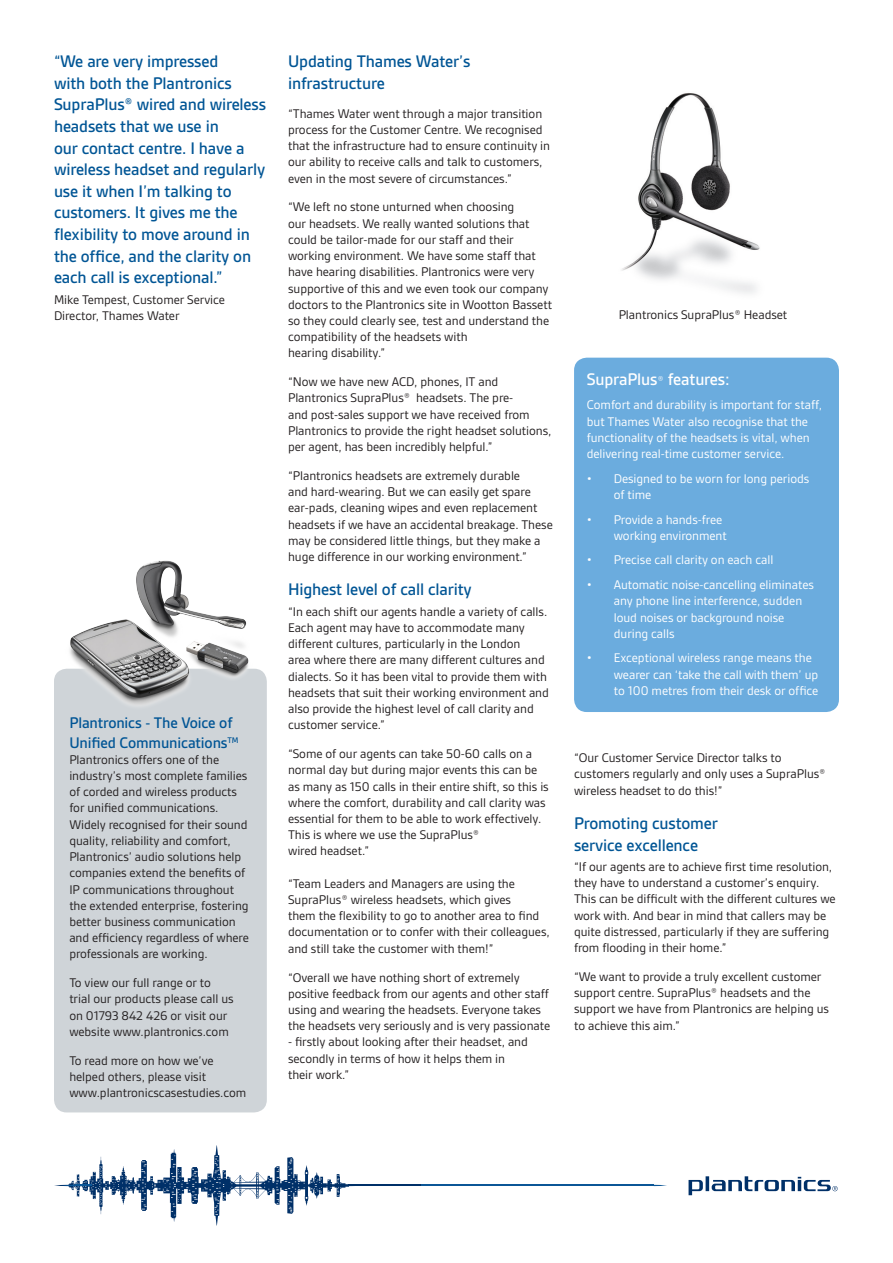
<style>
.page{position:relative;width:893px;height:1263px;background:#fff}
.page>*{position:absolute;margin:0;border:0;box-sizing:border-box;transform-origin:0 0}
.sub_heading_blue{font:500 18px/21.6px "Gesta";letter-spacing:-.01em;color:#005595}
.Main_body{font:500 18px/21.6px "Gesta";letter-spacing:-.01em;color:#005595}
.Sub-heading_white{font:500 18px "Gesta";letter-spacing:-.01em;color:#fff}
.Profile_box_headings{font:500 16.5px/19.8px "Gesta";letter-spacing:-.01em;color:#005595}
.Main_body-2{font:13.5px/16.2px "Gesta";letter-spacing:-.005em;color:#231f20}
.White_bullets{font:13.5px/16.2px "Gesta";letter-spacing:-.005em;color:#fff}
.Sub-heading_white-2{font:13.5px/16.2px "Gesta";letter-spacing:-.005em;color:#fff}
.s1{font-weight:400;font-size:13.5px}
</style>
<div class="page">
<svg style="left:689px;top:1176px;width:149px;height:19px"></svg>
<hr style="left:348px;top:1185px;width:213px;height:1px;background:#003068">
<hr style="left:421px;top:1185px;width:233px;height:1px;background:#0b5696">
<svg style="left:654px;top:1185px;width:13px;height:1px"></svg>
<svg style="left:54px;top:1145px;width:310px;height:80px"></svg>
<div style="left:54px;top:669px;width:213px;height:443px;background:#cfd4d8;border-radius:13px"></div>
<img style="left:54px;top:560px;width:213px;height:147px">
<img style="left:622px;top:93px;width:138px;height:201px">
<div style="left:574px;top:358px;width:265px;height:354px;background:#6bacde;border-radius:13px"></div>
<p class="sub_heading_blue" style="left:54px;top:51px;width:214px">“We are very impressed<br>with both the Plantronics<br>SupraPlus® wired and wireless headsets that we use in<br>our contact centre. I have a wireless headset and regularly use it when I’m talking to customers. It gives me the flexibility to move around in the office, and the clarity on each call is exceptional.”</p>
<p class="Main_body-2" style="left:54px;top:291px;width:173px">Mike Tempest, Customer Service<br>Director, Thames Water</p>
<p class="Profile_box_headings" style="left:69px;top:713px;width:171px">Plantronics - The Voice of<br>Unified Communications<sup>TM</sup></p>
<p class="Main_body-2" style="left:69px;top:751px;width:181px">Plantronics offers one of the industry’s most complete families of corded and wireless products for unified communications.<br>Widely recognised for their sound quality, reliability and comfort,<br>Plantronics’ audio solutions help companies extend the benefits of<br>IP communications throughout the extended enterprise, fostering better business communication and efficiency regardless of where professionals are working.</p>
<p class="Main_body-2" style="left:69px;top:975px;width:166px">To view our full range or to trial our products please call us on 01793 842 426 or visit our website www.plantronics.com</p>
<p class="Main_body-2" style="left:69px;top:1052px;width:179px">To read more on how we’ve helped others, please visit www.plantronicscasestudies.com</p>
<p class="Main_body" style="left:288px;top:51px;width:184px">Updating Thames Water’s infrastructure</p>
<p class="Main_body-2" style="left:288px;top:105px;width:264px">“Thames Water went through a major transition process for the Customer Centre. We recognised that the infrastructure had to ensure continuity in our ability to receive calls and talk to customers, even in the most severe of circumstances.”</p>
<p class="Main_body-2" style="left:288px;top:199px;width:265px">“We left no stone unturned when choosing<br>our headsets. We really wanted solutions that could be tailor-made for our staff and their working environment. We have some staff that have hearing disabilities. Plantronics were very supportive of this and we even took our company doctors to the Plantronics site in Wootton Bassett so they could clearly see, test and understand the compatibility of the headsets with<br>hearing disability.”</p>
<p class="Main_body-2" style="left:288px;top:374px;width:265px">“Now we have new ACD, phones, IT and Plantronics SupraPlus® headsets. The pre-<br>and post-sales support we have received from Plantronics to provide the right headset solutions, per agent, has been incredibly helpful.”</p>
<p class="Main_body-2" style="left:288px;top:468px;width:266px">“Plantronics headsets are extremely durable<br>and hard-wearing. But we can easily get spare ear-pads, cleaning wipes and even replacement headsets if we have an accidental breakage. These may be considered little things, but they make a huge difference in our working environment.”</p>
<p class="sub_heading_blue" style="left:288px;top:579px;width:185px">Highest level of call clarity</p>
<p class="Main_body-2" style="left:288px;top:603px;width:262px">“In each shift our agents handle a variety of calls.<br>Each agent may have to accommodate many different cultures, particularly in the London<br>area where there are many different cultures and dialects. So it has been vital to provide them with headsets that suit their working environment and also provide the highest level of call clarity and customer service.”</p>
<p class="Main_body-2" style="left:288px;top:746px;width:262px">“Some of our agents can take 50-60 calls on a normal day but during major events this can be as many as 150 calls in their entire shift, so this is where the comfort, durability and call clarity was essential for them to be able to work effectively.<br>This is where we use the SupraPlus®<br>wired headset.”</p>
<p class="Main_body-2" style="left:288px;top:875px;width:263px">“Team Leaders and Managers are using the SupraPlus® wireless headsets, which gives<br>them the flexibility to go to another area to find documentation or to confer with their colleagues, and still take the customer with them!”</p>
<p class="Main_body-2" style="left:288px;top:969px;width:264px">“Overall we have nothing short of extremely positive feedback from our agents and other staff using and wearing the headsets. Everyone takes the headsets very seriously and is very passionate</p>
<p class="Main_body-2" style="left:288px;top:1034px;width:241px">- firstly about looking after their headset, and secondly in terms of how it helps them in their work.”</p>
<p class="Main_body-2" style="left:619px;top:307px;width:170px">Plantronics SupraPlus® Headset</p>
<p class="Sub-heading_white" style="left:587px;top:369px;width:144px">SupraPlus<span class="s1">®</span> features:</p>
<p class="Sub-heading_white-2" style="left:587px;top:397px;width:237px">Comfort and durability is important for staff, but Thames Water also recognise that the functionality of the headsets is vital, when delivering real-time customer service.</p>
<p class="White_bullets" style="left:614px;top:470px;width:197px;text-indent:-27px">• Designed to be worn for long periods of time</p>
<p class="White_bullets" style="left:614px;top:511px;width:114px;text-indent:-27px">• Provide a hands-free working environment</p>
<p class="White_bullets" style="left:587px;top:552px;width:188px">• Precise call clarity on each call</p>
<p class="White_bullets" style="left:614px;top:577px;width:202px;text-indent:-27px">• Automatic noise-cancelling eliminates any phone line interference, sudden loud noises or background noise during calls</p>
<p class="White_bullets" style="left:614px;top:650px;width:206px;text-indent:-27px">• Exceptional wireless range means the wearer can ‘take the call with them’ up to 100 metres from their desk or office</p>
<p class="Main_body-2" style="left:574px;top:750px;width:253px">“Our Customer Service Director talks to customers regularly and only uses a SupraPlus® wireless headset to do this!”</p>
<p class="sub_heading_blue" style="left:574px;top:812px;width:145px">Promoting customer service excellence</p>
<p class="Main_body-2" style="left:574px;top:859px;width:263px">“If our agents are to achieve first time resolution, they have to understand a customer’s enquiry.<br>This can be difficult with the different cultures we work with. And bear in mind that callers may be quite distressed, particularly if they are suffering from flooding in their home.”</p>
<p class="Main_body-2" style="left:574px;top:969px;width:256px">“We want to provide a truly excellent customer support centre. SupraPlus® headsets and the support we have from Plantronics are helping us to achieve this aim.”</p>
</div>
